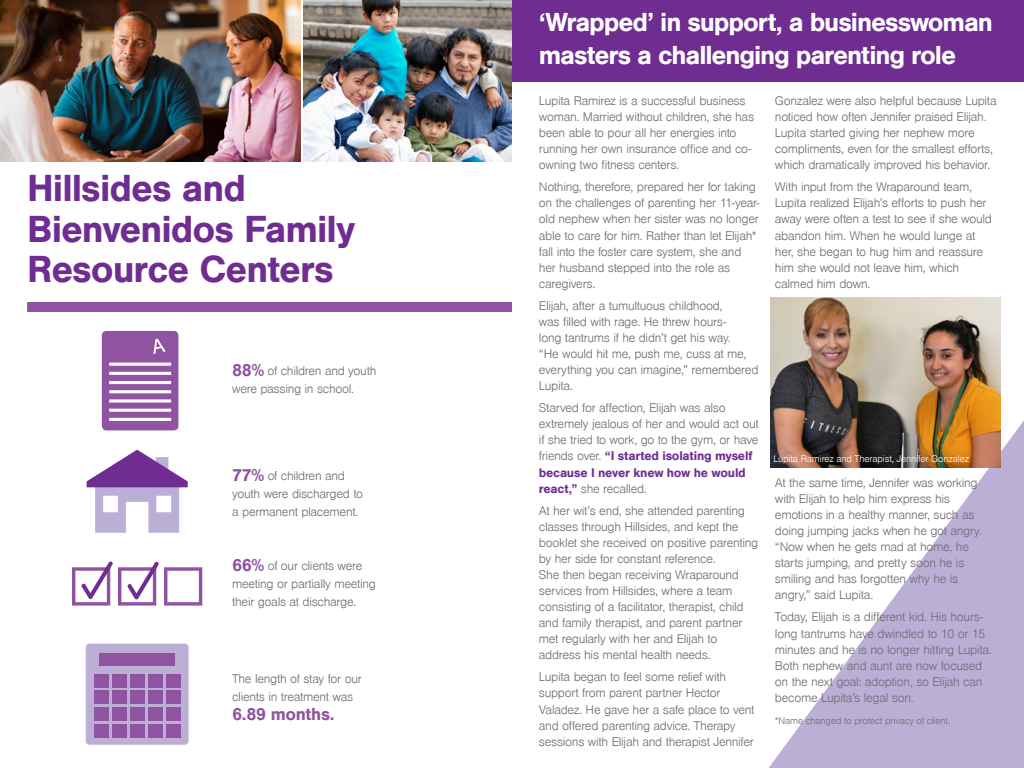
<style>
.page{position:relative;width:1024px;height:768px;background:#fff}
.page>*{position:absolute;margin:0;border:0;box-sizing:border-box;transform-origin:0 0}
.t1{font:700 38.9px/40.7px "Nimbus San";letter-spacing:-.025em;color:#6f2c91}
.t2{font:700 26.9px/32.7px "Nimbus San";letter-spacing:-.04em;color:#fff}
.t3{font:700 18px "Nimbus San";letter-spacing:-.02em;color:#8f53a1}
.t4{font:300 13px/16.1px "Nimbus San";letter-spacing:-.025em;color:#6d6e71}
.t5{font:300 10px "Nimbus San";letter-spacing:-.015em;color:#fff}
.t6{font:300 10px "Nimbus San";letter-spacing:-.015em;color:#6d6e71}
.s1{font-weight:700;font-size:18px;color:#8f53a1}
.s2{font-weight:700;color:#6f2c91}
</style>
<div class="page">
<div style="left:382px;top:0;width:642px;height:82px;background:#6f2c91"></div>
<div style="left:27px;top:302px;width:485px;height:10px;background:#8f53a1"></div>
<svg style="left:769px;top:420px;width:255px;height:348px;fill:#bcafd6"></svg>
<img style="left:303px;top:0;width:209px;height:162px">
<img style="left:0;top:0;width:300px;height:162px">
<div style="left:86px;top:644px;width:103px;height:101px;background:#bcafd6;border-radius:4px"></div>
<div style="left:94px;top:724px;width:14px;height:13px;background:#8f53a1"></div>
<div style="left:112px;top:724px;width:14px;height:13px;background:#8f53a1"></div>
<div style="left:130px;top:724px;width:14px;height:13px;background:#8f53a1"></div>
<div style="left:148px;top:724px;width:14px;height:13px;background:#8f53a1"></div>
<div style="left:166px;top:724px;width:14px;height:13px;background:#8f53a1"></div>
<div style="left:94px;top:707px;width:14px;height:14px;background:#8f53a1"></div>
<div style="left:112px;top:707px;width:14px;height:14px;background:#8f53a1"></div>
<div style="left:130px;top:707px;width:14px;height:14px;background:#8f53a1"></div>
<div style="left:148px;top:707px;width:14px;height:14px;background:#8f53a1"></div>
<div style="left:166px;top:707px;width:14px;height:14px;background:#8f53a1"></div>
<div style="left:94px;top:690px;width:14px;height:14px;background:#8f53a1"></div>
<div style="left:112px;top:691px;width:14px;height:13px;background:#8f53a1"></div>
<div style="left:130px;top:691px;width:14px;height:13px;background:#8f53a1"></div>
<div style="left:148px;top:691px;width:14px;height:13px;background:#8f53a1"></div>
<div style="left:166px;top:691px;width:14px;height:13px;background:#8f53a1"></div>
<div style="left:94px;top:674px;width:14px;height:14px;background:#8f53a1"></div>
<div style="left:112px;top:674px;width:14px;height:14px;background:#8f53a1"></div>
<div style="left:130px;top:674px;width:14px;height:14px;background:#8f53a1"></div>
<div style="left:148px;top:674px;width:14px;height:14px;background:#8f53a1"></div>
<div style="left:166px;top:674px;width:14px;height:14px;background:#8f53a1"></div>
<div style="left:100px;top:653px;width:75px;height:13px;background:#8f53a1"></div>
<svg style="left:87px;top:450px;width:101px;height:83px"></svg>
<svg style="left:72px;top:561px;width:130px;height:45px"></svg>
<svg style="left:102px;top:331px;width:76px;height:99px;background:#a473b2"></svg>
<img style="left:770px;top:298px;width:231px;height:170px">
<h1 class="t1" style="left:27px;top:168px;width:330px">Hillsides and<br>Bienvenidos Family<br>Resource Centers</h1>
<p class="t4" style="left:232px;top:362px;width:146px;line-height:18px"><span class="s1">88%</span> of children and youth were passing in school.</p>
<p class="t4" style="left:232px;top:467px;width:133px;line-height:18px"><span class="s1">77%</span> of children and youth were discharged to a permanent placement.</p>
<p class="t4" style="left:232px;top:557px;width:145px;line-height:18px"><span class="s1">66%</span> of our clients were meeting or partially meeting their goals at discharge.</p>
<p class="t4" style="left:232px;top:671px;width:131px;line-height:18px">The length of stay for our clients in treatment was</p>
<h3 class="t3" style="left:232px;top:704px;width:104px">6.89 months.</h3>
<h2 class="t2" style="left:539px;top:6px;width:456px">‘Wrapped’ in support, a businesswoman masters a challenging parenting role</h2>
<p class="t4" style="left:539px;top:93px;width:217px">Lupita Ramirez is a successful business woman. Married without children, she has been able to pour all her energies into running her own insurance office and co&shy;owning two fitness centers.</p>
<p class="t4" style="left:539px;top:179px;width:222px">Nothing, therefore, prepared her for taking on the challenges of parenting her 11-year&shy;old nephew when her sister was no longer able to care for him. Rather than let Elijah* fall into the foster care system, she and her husband stepped into the role as caregivers.</p>
<p class="t4" style="left:539px;top:298px;width:221px">Elijah, after a tumultuous childhood,<br>was filled with rage. He threw hours-<br>long tantrums if he didn’t get his way.<br>“He would hit me, push me, cuss at me, everything you can imagine,” remembered Lupita.</p>
<p class="t4" style="left:539px;top:400px;width:221px">Starved for affection, Elijah was also extremely jealous of her and would act out if she tried to work, go to the gym, or have friends over. <span class="s2">“I started isolating myself because I never knew how he would react,”</span> she recalled.</p>
<p class="t4" style="left:539px;top:503px;width:221px">At her wit’s end, she attended parenting classes through Hillsides, and kept the booklet she received on positive parenting by her side for constant reference.<br>She then began receiving Wraparound services from Hillsides, where a team consisting of a facilitator, therapist, child and family therapist, and parent partner met regularly with her and Elijah to address his mental health needs.</p>
<p class="t4" style="left:539px;top:669px;width:217px">Lupita began to feel some relief with support from parent partner Hector Valadez. He gave her a safe place to vent and offered parenting advice. Therapy sessions with Elijah and therapist Jennifer</p>
<p class="t4" style="left:775px;top:93px;width:223px">Gonzalez were also helpful because Lupita noticed how often Jennifer praised Elijah.<br>Lupita started giving her nephew more compliments, even for the smallest efforts, which dramatically improved his behavior.</p>
<p class="t4" style="left:775px;top:179px;width:219px">With input from the Wraparound team, Lupita realized Elijah’s efforts to push her away were often a test to see if she would abandon him. When he would lunge at her, she began to hug him and reassure him she would not leave him, which calmed him down.</p>
<p class="t5" style="left:773px;top:454px;width:197px">Lupita Ramirez and Therapist, Jennifer Gonzalez</p>
<p class="t4" style="left:775px;top:475px;width:209px">At the same time, Jennifer was working with Elijah to help him express his emotions in a healthy manner, such as doing jumping jacks when he got angry. “Now when he gets mad at home, he starts jumping, and pretty soon he is smiling and has forgotten why he is angry,” said Lupita.</p>
<p class="t4" style="left:775px;top:609px;width:219px">Today, Elijah is a different kid. His hours&shy;long tantrums have dwindled to 10 or 15 minutes and he is no longer hitting Lupita.<br>Both nephew and aunt are now focused on the next goal: adoption, so Elijah can become Lupita’s legal son.</p>
<p class="t6" style="left:775px;top:715px;width:177px">*Name changed to protect privacy of client.</p>
</div>
